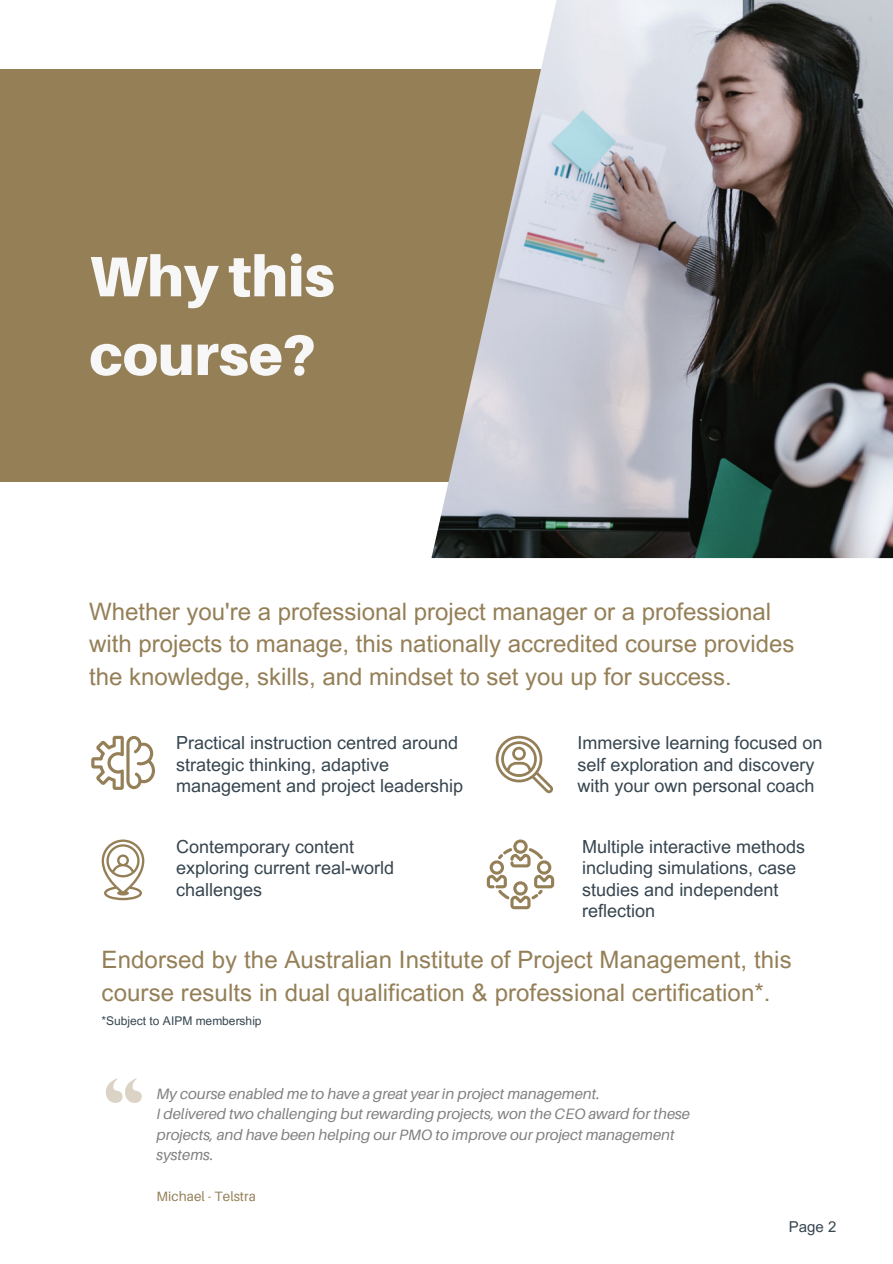
<style>
.page{position:relative;width:893px;height:1264px;background:#fff}
.page>*{position:absolute;margin:0;border:0;box-sizing:border-box;transform-origin:0 0}
.t1{font:900 57px/78.8px "Aileron";color:#f7f7f7}
.t2{font:24px/32.5px "Arial MT Pro";color:#947f57}
.t3{font:18px/21.3px "Arial MT Pro";color:#36454f}
.t4{font:italic 15px/20.2px "Aileron";letter-spacing:.005em;color:#7f7f7f}
.t5{font:15px "Arial MT Pro";color:#36454f}
.t6{font:13.5px "Aileron";letter-spacing:.005em;color:#947f57}
.t7{font:12px "Arial MT Pro";color:#36454f}
</style>
<div class="page">
<div style="left:0;top:69px;width:856px;height:412px;background:#947f57"></div>
<img style="left:431px;top:0;width:461px;height:558px">
<svg style="left:487px;top:839px;width:67px;height:70px"></svg>
<svg style="left:102px;top:839px;width:42px;height:61px"></svg>
<svg style="left:91px;top:735px;width:64px;height:55px"></svg>
<svg style="left:495px;top:735px;width:58px;height:58px"></svg>
<svg style="left:106px;top:1078px;width:35px;height:24px"></svg>
<p class="t1" style="left:89px;top:236px;width:247px">Why this course?</p>
<p class="t2" style="left:89px;top:598px;width:706px">Whether you're a professional project manager or a professional with projects to manage, this nationally accredited course provides the knowledge, skills, and mindset to set you up for success.</p>
<p class="t3" style="left:176px;top:734px;width:288px">Practical instruction centred around strategic thinking, adaptive management and project leadership</p>
<p class="t3" style="left:577px;top:734px;width:246px">Immersive learning focused on self exploration and discovery with your own personal coach</p>
<p class="t3" style="left:176px;top:838px;width:219px">Contemporary content exploring current real-world challenges</p>
<p class="t3" style="left:582px;top:838px;width:224px">Multiple interactive methods including simulations, case studies and independent reflection</p>
<p class="t2" style="left:102px;top:946px;width:691px">Endorsed by the Australian Institute of Project Management, this course results in dual qualification &amp; professional certification*.</p>
<p class="t7" style="left:102px;top:1016px;width:161px">*Subject to AIPM membership</p>
<p class="t4" style="left:156px;top:1083px;width:445px">My course enabled me to have a great year in project management.</p>
<p class="t4" style="left:156px;top:1103px;width:535px">I delivered two challenging but rewarding projects, won the CEO award for these projects, and have been helping our PMO to improve our project management systems.</p>
<p class="t6" style="left:156px;top:1188px;width:101px">Michael - Telstra</p>
<p class="t5" style="left:789px;top:1221px;width:49px">Page 2</p>
</div>
